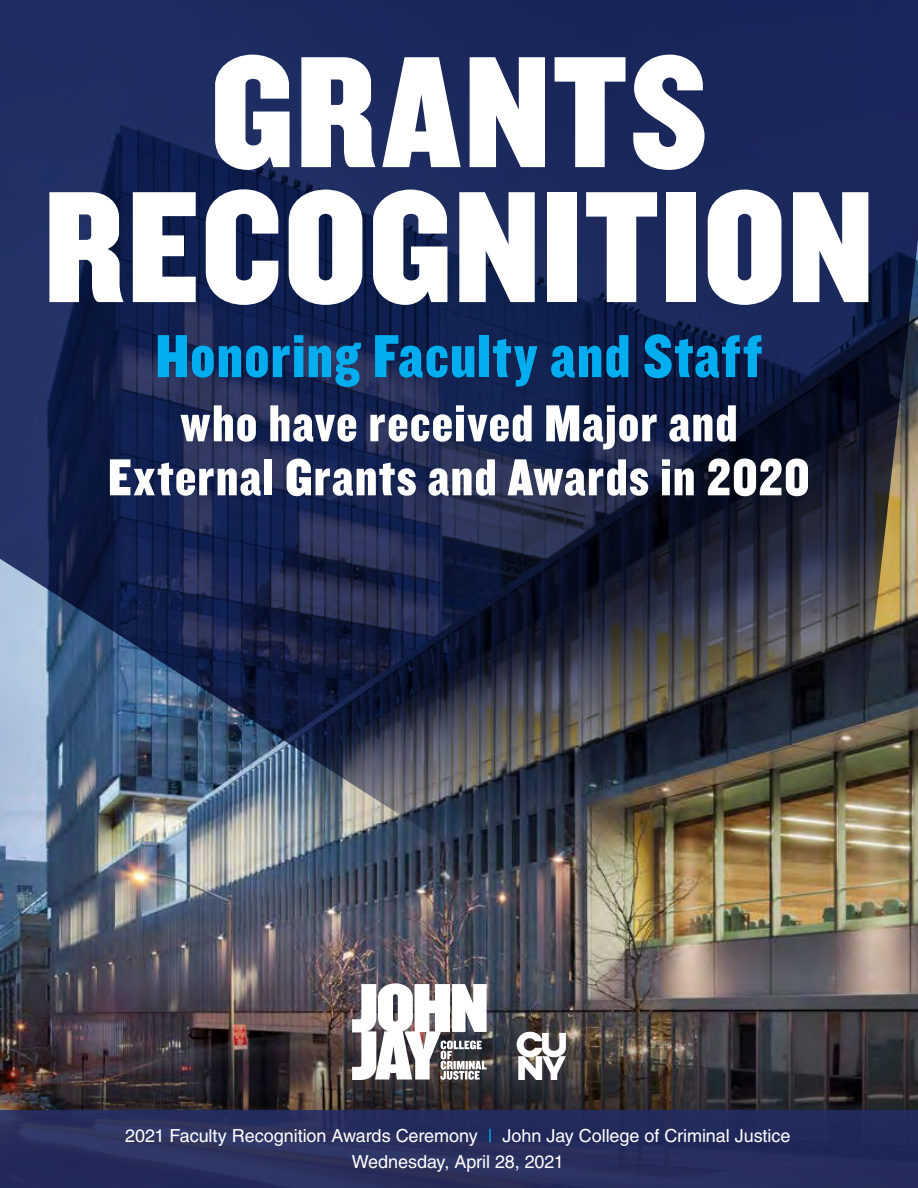
<style>
.page{position:relative;width:918px;height:1188px;background:#fff}
.page>*{position:absolute;margin:0;border:0;box-sizing:border-box;transform-origin:0 0}
.t1{font:165px/135px "Knockout 70 Full Welterwt";letter-spacing:.005em;color:#fff;text-align:center}
.t2{font:63px "Knockout 70 Full Welterwt";letter-spacing:.015em;color:#00aeef}
.t3{font:54px/54px "Knockout 70 Full Welterwt";letter-spacing:.02em;color:#fff;text-align:center}
.t4{font:18px/25.5px "Helvetica LT Std";letter-spacing:-.005em;color:#fff;text-align:center}
.s1{color:#00aeef}
</style>
<div class="page">
<img style="left:0;top:0;width:918px;height:918px">
<img style="left:0;top:925px;width:918px;height:185px">
<div style="left:0;top:1110px;width:918px;height:78px;background:#262d5c"></div>
<svg style="left:352px;top:983px;width:135px;height:97px"></svg>
<svg style="left:517px;top:1032px;width:49px;height:48px"></svg>
<h1 class="t1" style="left:44px;top:40px;width:832px">GRANTS<br>RECOGNITION</h1>
<h2 class="t2" style="left:156px;top:316px;width:608px">Honoring Faculty and Staff</h2>
<h3 class="t3" style="left:108px;top:395px;width:703px">who have received Major and<br>External Grants and Awards in 2020</h3>
<p class="t4" style="left:125px;top:1123px;width:667px">2021 Faculty Recognition Awards Ceremony <span class="s1">|</span> John Jay College of Criminal Justice<br>Wednesday, April 28, 2021</p>
</div>
